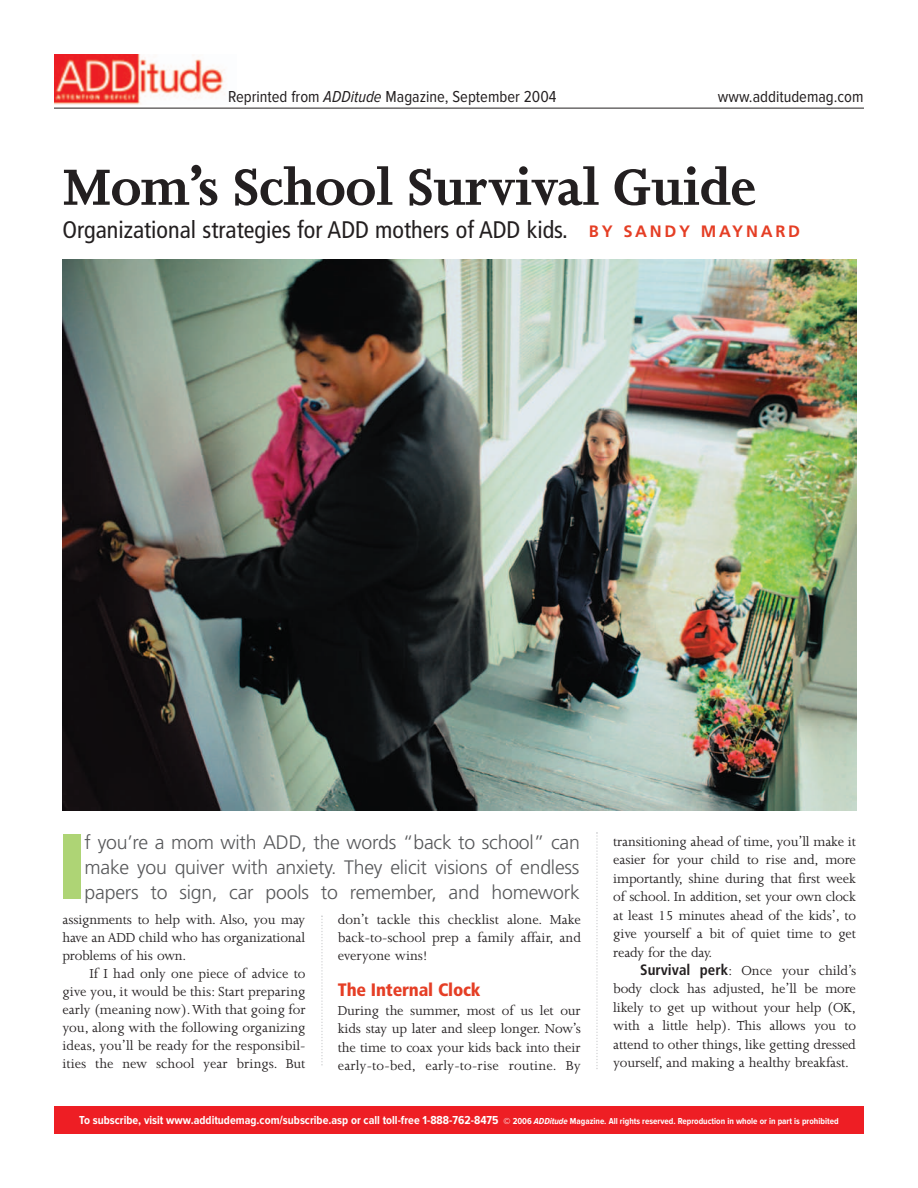
<style>
.page{position:relative;width:918px;height:1188px;background:#fff}
.page>*{position:absolute;margin:0;border:0;box-sizing:border-box;transform-origin:0 0}
.t1{font:900 condensed 92.85px "Frutiger";color:#aed475}
.t2{font:700 58.5px "Joanna";letter-spacing:-.01em;color:#231f20}
.t3{font:condensed 24px "Frutiger";color:#231f20}
.t4{font:300 19.5px/24.9px "Frutiger";letter-spacing:-.01em;color:#57585a;text-align:justify}
.t5{font:900 condensed 18px "Frutiger";letter-spacing:-.01em;color:#e53e25}
.t6{font:16.5px "Proxima Nova Cond";color:#231f20}
.t7{font:15px/18.5px "Joanna";letter-spacing:-.01em;color:#231f20;text-align:justify}
.t8{font:700 12px "Proxima Nova Cond";color:#fff}
.s1{font-style:italic}
.s2{font-weight:700;font-stretch:normal;font-size:16.5px;color:#e53e25}
.s3{font-family:"Frutiger";font-weight:700;font-stretch:condensed}
.s4{font-size:9px}
.s5{font-style:italic;font-size:9px}
</style>
<div class="page">
<div style="left:54px;top:1106px;width:810px;height:28px;background:#ee1e24"></div>
<img style="left:54px;top:54px;width:171px;height:50px">
<hr style="left:54px;top:108px;width:810px;height:1px;background:#231f20">
<svg style="left:596px;top:832px;width:2px;height:237px"></svg>
<svg style="left:321px;top:916px;width:2px;height:150px"></svg>
<img style="left:62px;top:260px;width:794px;height:551px">
<p class="t6" style="left:228px;top:91px;width:330px">Reprinted from <span class="s1">ADDitude</span> Magazine, September 2004</p>
<p class="t6" style="left:718px;top:91px;width:147px">www.additudemag.com</p>
<h2 class="t2" style="left:62px;top:165px;width:695px">Mom’s School Survival Guide</h2>
<h3 class="t3" style="left:62px;top:220px;width:739px">Organizational strategies for ADD mothers of ADD kids. <span class="s2">B Y S A N D Y M AY N A R D</span></h3>
<h1 class="t1" style="left:58px;top:829px;width:30px">I</h1>
<h3 class="t4" style="left:85px;top:831px;width:497px">f you’re a mom with ADD, the words “back to school” can make you quiver with anxiety. They elicit visions of endless papers to sign, car pools to remember, and homework</h3>
<p class="t7" style="left:62px;top:912px;width:244px;line-height:18px">assignments to help with. Also, you may have an ADD child who has organizational problems of his own.</p>
<p class="t7" style="left:62px;top:966px;width:245px;line-height:18px;text-indent:27px">If I had only one piece of advice to give you, it would be this: Start preparing early (meaning now).With that going for you, along with the following organizing ideas, you’ll be ready for the responsibil&shy;ities the new school year brings. But</p>
<p class="t7" style="left:338px;top:912px;width:245px;line-height:18px">don’t tackle this checklist alone. Make back-to-school prep a family affair, and everyone wins!</p>
<p class="t5" style="left:338px;top:983px;width:144px">The Internal Clock</p>
<p class="t7" style="left:338px;top:1002px;width:244px">During the summer, most of us let our kids stay up later and sleep longer. Now’s the time to coax your kids back into their early-to-bed, early-to-rise routine. By</p>
<p class="t7" style="left:613px;top:833px;width:244px">transitioning ahead of time, you’ll make it easier for your child to rise and, more importantly, shine during that first week of school. In addition, set your own clock at least 15 minutes ahead of the kids’, to give yourself a bit of quiet time to get ready for the day.</p>
<p class="t7" style="left:613px;top:963px;width:244px;text-indent:27px"><span class="s3">Survival perk</span>: Once your child’s body clock has adjusted, he’ll be more likely to get up without your help (OK, with a little help). This allows you to attend to other things, like getting dressed yourself, and making a healthy breakfast.</p>
<p class="t8" style="left:79px;top:1116px;width:761px">To subscribe, visit www.additudemag.com/subscribe.asp or call toll-free 1-888-762-8475 <span class="s4">© 2006</span> <span class="s5">ADDitude</span> <span class="s4">Magazine. All rights reserved. Reproduction in whole or in part is prohibited</span></p>
</div>
